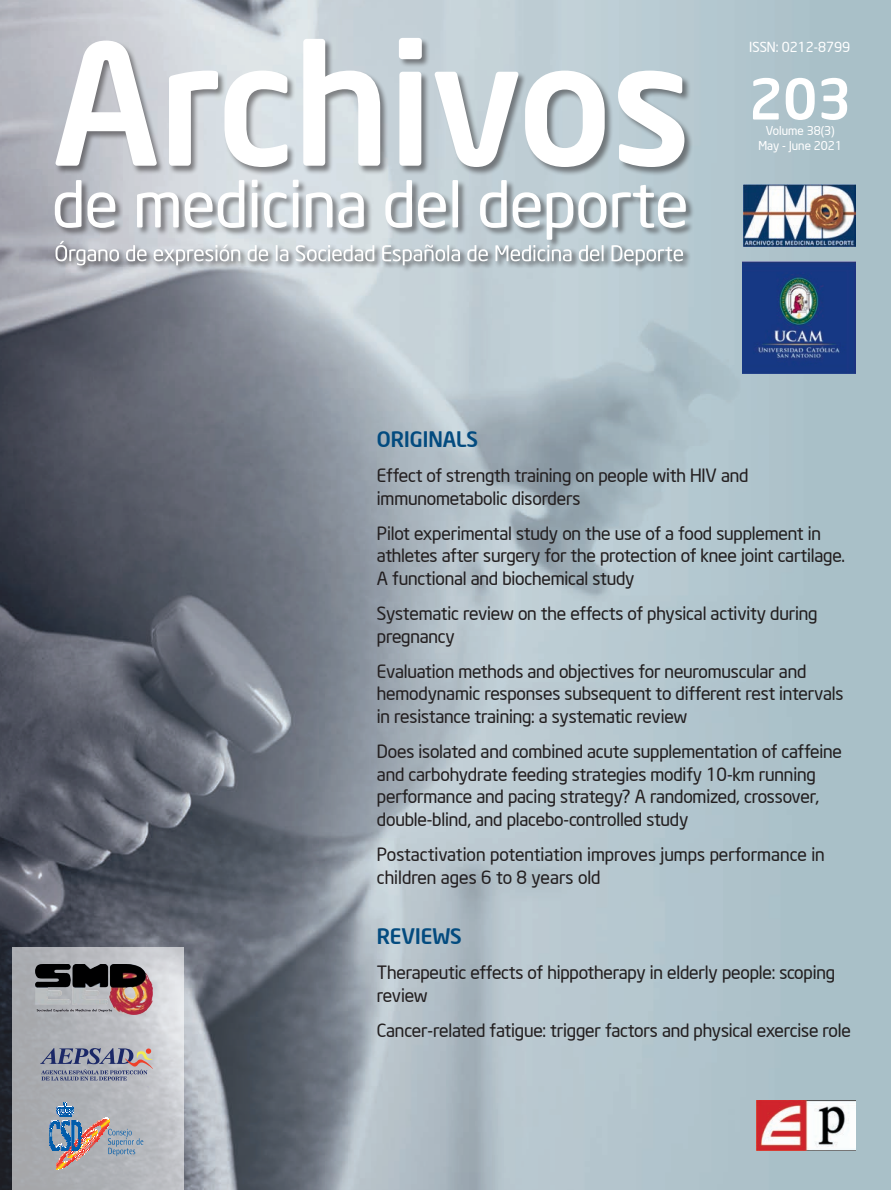
<style>
.page{position:relative;width:891px;height:1190px;background:#fff}
.page>*{position:absolute;margin:0;border:0;box-sizing:border-box;transform-origin:0 0}
.t1{font:500 55.5px "Neo Sans Intel";color:#fff}
.t2{font:500 21px "Neo Sans Intel";color:#034b7f}
.t3{font:18px/22.5px "Neo Sans Intel";letter-spacing:-.01em;color:#231f20}
.t4{font:13.65px "Neo Sans Intel";color:#fff}
.t5{font:12px/15px "Neo Sans Intel";color:#fff;text-align:center}
</style>
<div class="page">
<img style="left:0;top:0;width:891px;height:1189px">
<svg style="left:12px;top:946px;width:171px;height:243px;background:#b7b9bd"></svg>
<div style="left:55px;top:37px;width:638px;height:139px;background:#231f20;opacity:.5"></div>
<svg style="left:56px;top:38px;width:628px;height:129px"></svg>
<div style="left:54px;top:179px;width:641px;height:70px;background:#231f20;opacity:.5"></div>
<div style="left:54px;top:239px;width:637px;height:34px;background:#231f20;opacity:.77"></div>
<svg style="left:55px;top:180px;width:631px;height:85px"></svg>
<img style="left:744px;top:185px;width:111px;height:61px">
<img style="left:743px;top:261px;width:112px;height:112px">
<svg style="left:49px;top:1102px;width:94px;height:67px;background:#a2a1aa"></svg>
<svg style="left:40px;top:1047px;width:113px;height:33px;background:#9393a2"></svg>
<img style="left:36px;top:964px;width:116px;height:50px">
<img style="left:757px;top:1100px;width:98px;height:49px">
<p class="t4" style="left:749px;top:38px;width:102px">ISSN: 0212-8799</p>
<p class="t1" style="left:749px;top:64px;width:104px">203</p>
<p class="t5" style="left:758px;top:122px;width:85px">Volume 38(3)<br>May - June 2021</p>
<p class="t2" style="left:377px;top:425px;width:103px">ORIGINALS</p>
<p class="t3" style="left:377px;top:464px;width:373px">Effect of strength training on people with HIV and immunometabolic disorders</p>
<p class="t3" style="left:377px;top:521px;width:469px">Pilot experimental study on the use of a food supplement in athletes after surgery for the protection of knee joint cartilage.<br>A functional and biochemical study</p>
<p class="t3" style="left:377px;top:602px;width:442px">Systematic review on the effects of physical activity during pregnancy</p>
<p class="t3" style="left:377px;top:659px;width:468px">Evaluation methods and objectives for neuromuscular and hemodynamic responses subsequent to different rest intervals in resistance training: a systematic review</p>
<p class="t3" style="left:377px;top:740px;width:467px">Does isolated and combined acute supplementation of caffeine and carbohydrate feeding strategies modify 10-km running performance and pacing strategy? A randomized, crossover, double-blind, and placebo-controlled study</p>
<p class="t3" style="left:377px;top:842px;width:449px">Postactivation potentiation improves jumps performance in children ages 6 to 8 years old</p>
<p class="t2" style="left:377px;top:922px;width:86px">REVIEWS</p>
<p class="t3" style="left:377px;top:961px;width:460px">Therapeutic effects of hippotherapy in elderly people: scoping review</p>
<p class="t3" style="left:377px;top:1018px;width:475px">Cancer-related fatigue: trigger factors and physical exercise role</p>
</div>
